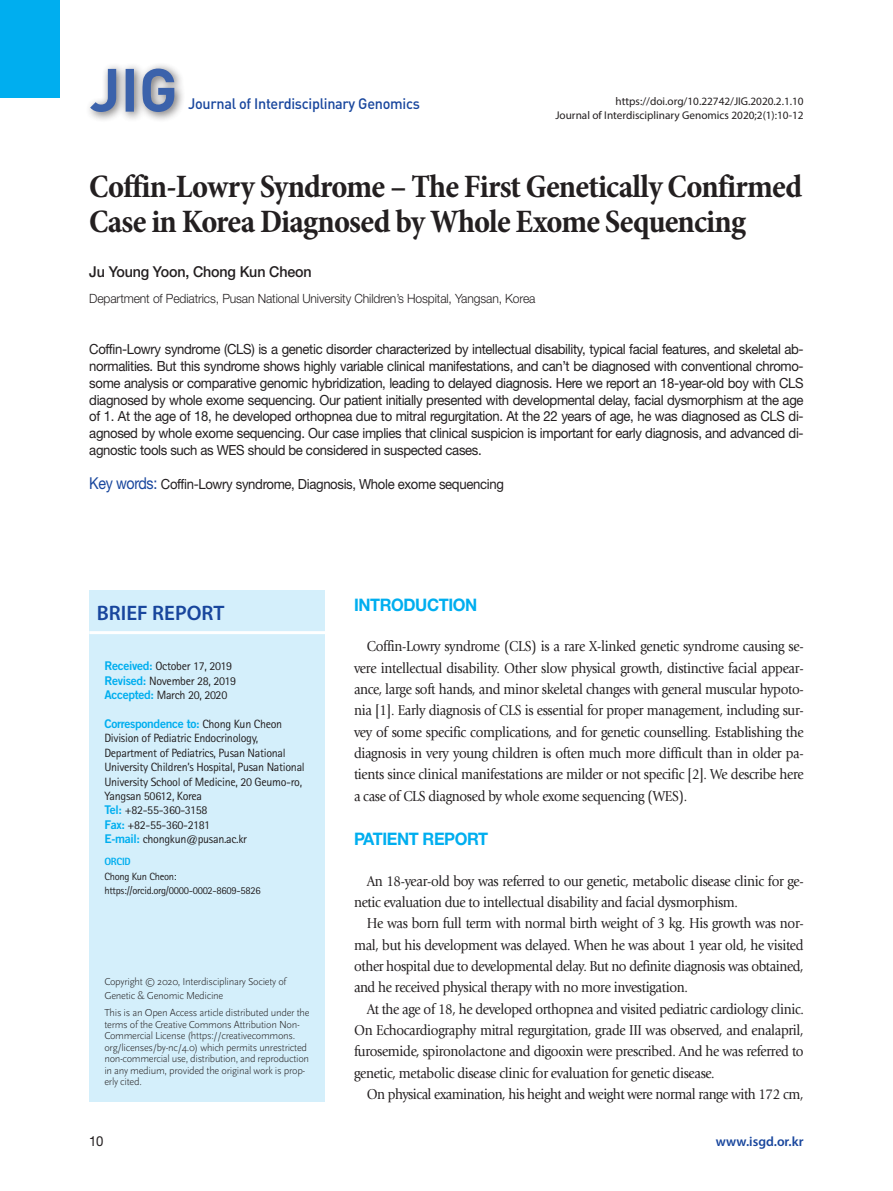
<style>
.page{position:relative;width:893px;height:1191px;background:#fff}
.page>*{position:absolute;margin:0;border:0;box-sizing:border-box;transform-origin:0 0}
.제목{font:700 condensed 33px/34.7px "Minion Pro";letter-spacing:-.025em;color:#231f20}
.t1{font:600 21px "Myriad Pro";color:#18469d}
.본문_대제목{font:700 17.25px "Helvetica Neue LT Std";letter-spacing:-.025em;color:#00aeef;scale:.95 1}
.본문{font:15px/21.3px "Giovanni Std";letter-spacing:-.025em;color:#231f20;text-align:justify;scale:.9 1}
.t2{font:500 15px "DIN Pro";letter-spacing:-.02em;color:#18469d;scale:.96 1}
.저자{font:500 15px "Helvetica Neue LT Std";letter-spacing:-.01em;color:#231f20;scale:.95 1}
.초록{font:13.95px/16.8px "Helvetica Neue LT Std";letter-spacing:-.025em;color:#231f20;text-align:justify;scale:.94 1}
.키워드{font:13.95px "Helvetica Neue LT Std";letter-spacing:-.025em;color:#231f20;scale:.94 1}
.t3{font:13.8px "Helvetica Neue LT Std";color:#231f20;scale:.95 1}
.t4{font:600 13.5px "Myriad Pro";color:#18469d}
.저자소속{font:300 12.75px "Helvetica Neue LT Std";letter-spacing:-.01em;color:#231f20;scale:.95 1}
.국문_교신저자{font:12px/14.4px "Rotis Sans Serif Std";letter-spacing:-.025em;color:#231f20}
.국문_교신저자-2{font:12px "Trade Gothic LT Std Bd 2";letter-spacing:-.025em;color:#00aeef}
.doi{font:11.25px "Myriad Pro";color:#231f20}
.국문_저작권{font:300 10.5px/11.6px "Scala Sans";letter-spacing:-.025em;color:#231f20}
.국문_저작권-2{font:10.5px/14.7px "Rotis Sans Serif Std";letter-spacing:-.025em;color:#231f20}
.국문_저작권-3{font:800 10.5px "Rotis Sans Serif Std";letter-spacing:-.025em;color:#00aeef}
.s1{font-size:16.35px;color:#18469d}
.s2{font-family:"Trade Gothic LT Std Bd 2";color:#00aeef}
.s3{font-family:"Rotis Sans Serif Std";color:#231f20}
</style>
<div class="page">
<div style="left:84px;top:62px;width:101px;height:61px;background:#231f20;opacity:.79"></div>
<svg style="left:90px;top:69px;width:84px;height:43px"></svg>
<div style="left:0;top:0;width:60px;height:98px;background:#00aeef"></div>
<div style="left:89px;top:590px;width:236px;height:511px;background:#d4effb"></div>
<hr style="left:89px;top:631px;width:236px;height:3px;background:#fff">
<p class="t2" style="left:188px;top:93px;width:243px">Journal of Interdisciplinary Genomics</p>
<p class="doi" style="left:615px;top:95px;width:190px">https://doi.org/10.22742/JIG.2020.2.1.10</p>
<p class="doi" style="left:555px;top:108px;width:250px">Journal of Interdisciplinary Genomics 2020;2(1):10-12</p>
<p class="제목" style="left:89px;top:169px;width:714px">Coffin-Lowry Syndrome – The First Genetically Confirmed<br>Case in Korea Diagnosed by Whole Exome Sequencing</p>
<p class="저자" style="left:89px;top:263px;width:236px">Ju Young Yoon, Chong Kun Cheon</p>
<p class="저자소속" style="left:89px;top:290px;width:471px">Department of Pediatrics, Pusan National University Children’s Hospital, Yangsan, Korea</p>
<p class="초록" style="left:89px;top:341px;width:761px">Coffin-Lowry syndrome (CLS) is a genetic disorder characterized by intellectual disability, typical facial features, and skeletal ab&shy;normalities. But this syndrome shows highly variable clinical manifestations, and can’t be diagnosed with conventional chromo&shy;some analysis or comparative genomic hybridization, leading to delayed diagnosis. Here we report an 18-year-old boy with CLS diagnosed by whole exome sequencing. Our patient initially presented with developmental delay, facial dysmorphism at the age of 1. At the age of 18, he developed orthopnea due to mitral regurgitation. At the 22 years of age, he was diagnosed as CLS di&shy;agnosed by whole exome sequencing. Our case implies that clinical suspicion is important for early diagnosis, and advanced di&shy;agnostic tools such as WES should be considered in suspected cases.</p>
<p class="키워드" style="left:89px;top:475px;width:442px"><span class="s1">Key words:</span> Coffin-Lowry syndrome, Diagnosis, Whole exome sequencing</p>
<p class="t1" style="left:97px;top:599px;width:129px">BRIEF REPORT</p>
<p class="국문_교신저자" style="left:104px;top:659px;width:129px"><span class="s2">Received:</span> October 17, 2019</p>
<p class="국문_교신저자" style="left:104px;top:673px;width:133px"><span class="s2">Revised:</span> November 28, 2019</p>
<p class="국문_교신저자" style="left:104px;top:688px;width:124px"><span class="s2">Accepted:</span> March 20, 2020</p>
<p class="국문_교신저자-2" style="left:104px;top:716px;width:179px">Correspondence to: <span class="s3">Chong Kun Cheon</span></p>
<p class="국문_교신저자" style="left:104px;top:731px;width:202px">Division of Pediatric Endocrinology, Department of Pediatrics, Pusan National University Children’s Hospital, Pusan National University School of Medicine, 20 Geumo-ro, Yangsan 50612, Korea</p>
<p class="국문_교신저자" style="left:104px;top:803px;width:105px"><span class="s2">Tel:</span> +82-55-360-3158</p>
<p class="국문_교신저자" style="left:104px;top:817px;width:107px"><span class="s2">Fax:</span> +82-55-360-2181</p>
<p class="국문_교신저자" style="left:104px;top:832px;width:144px"><span class="s2">E-mail:</span> chongkun@pusan.ac.kr</p>
<p class="국문_저작권-3" style="left:104px;top:854px;width:28px">ORCID</p>
<p class="국문_저작권-2" style="left:104px;top:868px;width:158px">Chong Kun Cheon: https://orcid.org/0000-0002-8609-5826</p>
<p class="국문_저작권" style="left:104px;top:974px;width:184px;line-height:14.2px">Copyright © 2020, Interdisciplinary Society of<br>Genetic &amp; Genomic Medicine</p>
<p class="국문_저작권" style="left:104px;top:1007px;width:207px">This is an Open Access article distributed under the terms of the Creative Commons Attribution Non-Commercial License (https://creativecommons. org/licenses/by-nc/4.0) which permits unrestricted non-commercial use, distribution, and reproduction in any medium, provided the original work is prop&shy;erly cited.</p>
<p class="본문_대제목" style="left:354px;top:594px;width:131px">INTRODUCTION</p>
<p class="본문" style="left:354px;top:636px;width:501px;text-indent:13px">Coffin-Lowry syndrome (CLS) is a rare X-linked genetic syndrome causing se&shy;vere intellectual disability. Other slow physical growth, distinctive facial appear&shy;ance, large soft hands, and minor skeletal changes with general muscular hypoto&shy;nia [1]. Early diagnosis of CLS is essential for proper management, including sur&shy;vey of some specific complications, and for genetic counselling. Establishing the diagnosis in very young children is often much more difficult than in older pa&shy;tients since clinical manifestations are milder or not specific [2]. We describe here a case of CLS diagnosed by whole exome sequencing (WES).</p>
<p class="본문_대제목" style="left:354px;top:828px;width:143px">PATIENT REPORT</p>
<p class="본문" style="left:354px;top:870px;width:501px;text-indent:13px">An 18-year-old boy was referred to our genetic, metabolic disease clinic for ge&shy;netic evaluation due to intellectual disability and facial dysmorphism.</p>
<p class="본문" style="left:354px;top:913px;width:501px;text-indent:13px">He was born full term with normal birth weight of 3 kg. His growth was nor&shy;mal, but his development was delayed. When he was about 1 year old, he visited other hospital due to developmental delay. But no definite diagnosis was obtained, and he received physical therapy with no more investigation.</p>
<p class="본문" style="left:354px;top:998px;width:501px;text-indent:13px">At the age of 18, he developed orthopnea and visited pediatric cardiology clinic.<br>On Echocardiography mitral regurgitation, grade III was observed, and enalapril, furosemide, spironolactone and digooxin were prescribed. And he was referred to genetic, metabolic disease clinic for evaluation for genetic disease.</p>
<p class="본문" style="left:367px;top:1083px;width:487px">On physical examination, his height and weight were normal range with 172 cm,</p>
<p class="t3" style="left:89px;top:1133px;width:17px">10</p>
<p class="t4" style="left:716px;top:1133px;width:89px">www.isgd.or.kr</p>
</div>
